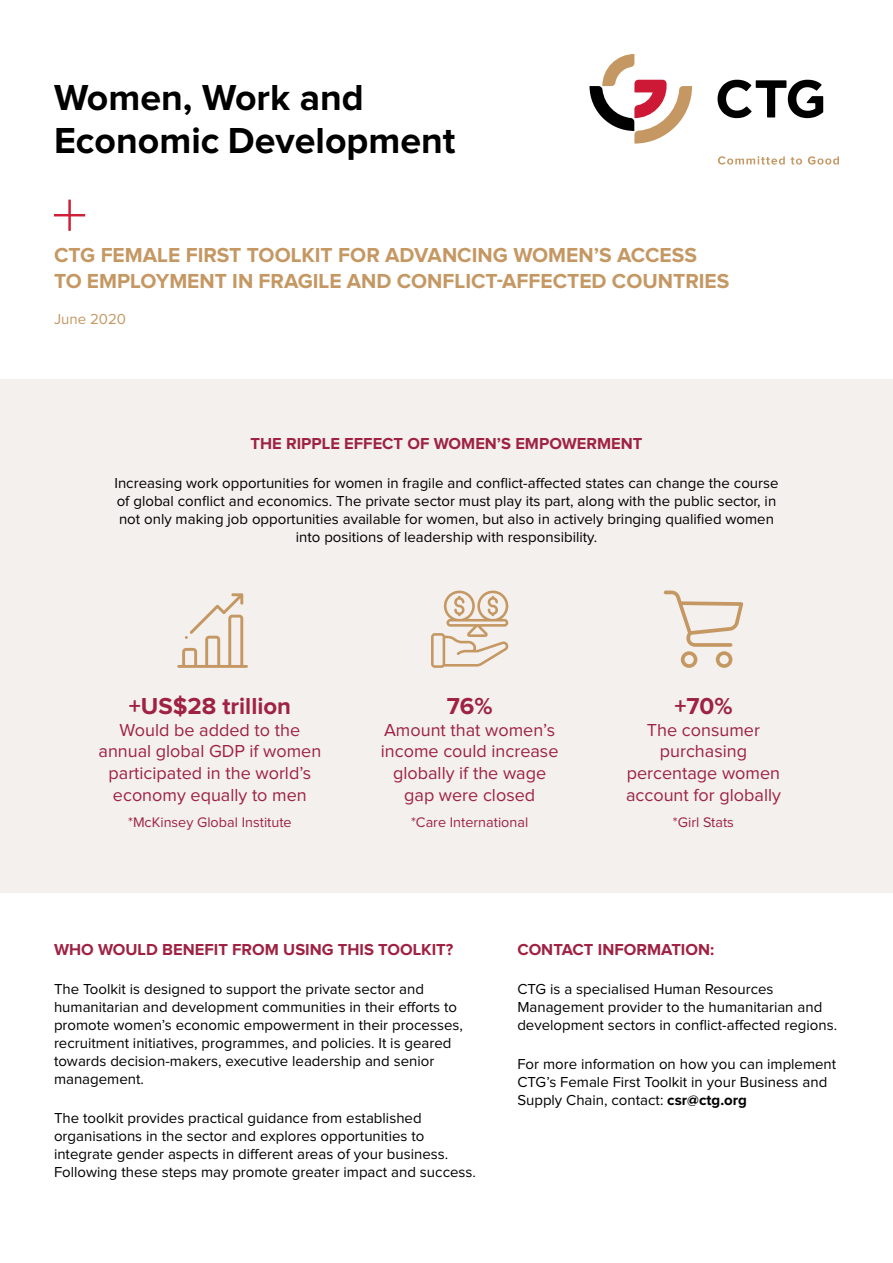
<style>
.page{position:relative;width:893px;height:1263px;background:#fff}
.page>*{position:absolute;margin:0;border:0;box-sizing:border-box;transform-origin:0 0}
.t1{font:700 37.5px/42.9px "Proxima Nova";color:#000}
.t2{font:700 24px "Proxima Nova";color:#9f2243}
.t3{font:700 21px/25.2px "Proxima Nova";color:#c59863}
.t4{font:18px/21.6px "Proxima Nova";color:#9f2243;text-align:center}
.t5{font:700 16.5px "Proxima Nova";color:#9f2243}
.t6{font:15px/18px "Proxima Nova";color:#000}
.t7{font:15px "Proxima Nova";color:#c59863}
.t8{font:14.4px "Proxima Nova";color:#9f2243}
.s1{font-weight:700}
</style>
<div class="page">
<div style="left:0;top:379px;width:893px;height:514px;background:#f3f0ed"></div>
<svg style="left:54px;top:200px;width:31px;height:31px"></svg>
<svg style="left:589px;top:54px;width:103px;height:90px"></svg>
<svg style="left:717px;top:80px;width:106px;height:38px"></svg>
<svg style="left:718px;top:156px;width:67px;height:9px"></svg>
<svg style="left:791px;top:157px;width:11px;height:8px"></svg>
<svg style="left:808px;top:156px;width:31px;height:9px"></svg>
<svg style="left:177px;top:593px;width:71px;height:75px"></svg>
<svg style="left:431px;top:590px;width:78px;height:78px"></svg>
<svg style="left:664px;top:591px;width:79px;height:77px"></svg>
<h1 class="t1" style="left:54px;top:78px;width:403px">Women, Work and<br>Economic Development</h1>
<h3 class="t3" style="left:54px;top:244px;width:677px">CTG FEMALE FIRST TOOLKIT FOR ADVANCING WOMEN’S ACCESS<br>TO EMPLOYMENT IN FRAGILE AND CONFLICT-AFFECTED COUNTRIES</h3>
<p class="t7" style="left:54px;top:312px;width:74px">June 2020</p>
<p class="t5" style="left:251px;top:436px;width:393px">THE RIPPLE EFFECT OF WOMEN’S EMPOWERMENT</p>
<p class="t6" style="left:114px;top:475px;width:666px;text-align:center">Increasing work opportunities for women in fragile and conflict-affected states can change the course of global conflict and economics. The private sector must play its part, along with the public sector, in not only making job opportunities available for women, but also in actively bringing qualified women into positions of leadership with responsibility.</p>
<h2 class="t2" style="left:129px;top:695px;width:164px">+US$28 trillion</h2>
<p class="t4" style="left:98px;top:720px;width:224px">Would be added to the annual global GDP if women participated in the world’s economy equally to men</p>
<p class="t8" style="left:128px;top:815px;width:165px">*McKinsey Global Institute</p>
<h2 class="t2" style="left:447px;top:695px;width:47px">76%</h2>
<p class="t4" style="left:381px;top:720px;width:179px">Amount that women’s income could increase globally if the wage gap were closed</p>
<p class="t8" style="left:411px;top:815px;width:119px">*Care International</p>
<h2 class="t2" style="left:674px;top:695px;width:60px">+70%</h2>
<p class="t4" style="left:626px;top:720px;width:156px">The consumer purchasing percentage women account for globally</p>
<p class="t8" style="left:673px;top:815px;width:63px">*Girl Stats</p>
<p class="t5" style="left:54px;top:941px;width:401px">WHO WOULD BENEFIT FROM USING THIS TOOLKIT?</p>
<p class="t6" style="left:54px;top:980px;width:410px">The Toolkit is designed to support the private sector and humanitarian and development communities in their efforts to promote women’s economic empowerment in their processes, recruitment initiatives, programmes, and policies. It is geared towards decision-makers, executive leadership and senior management.</p>
<p class="t6" style="left:54px;top:1110px;width:423px">The toolkit provides practical guidance from established organisations in the sector and explores opportunities to integrate gender aspects in different areas of your business.<br>Following these steps may promote greater impact and success.</p>
<p class="t5" style="left:517px;top:941px;width:198px">CONTACT INFORMATION:</p>
<p class="t6" style="left:517px;top:980px;width:321px">CTG is a specialised Human Resources<br>Management provider to the humanitarian and development sectors in conflict-affected regions.</p>
<p class="t6" style="left:517px;top:1056px;width:320px">For more information on how you can implement<br>CTG’s Female First Toolkit in your Business and<br>Supply Chain, contact: <span class="s1">csr@ctg.org</span></p>
</div>
